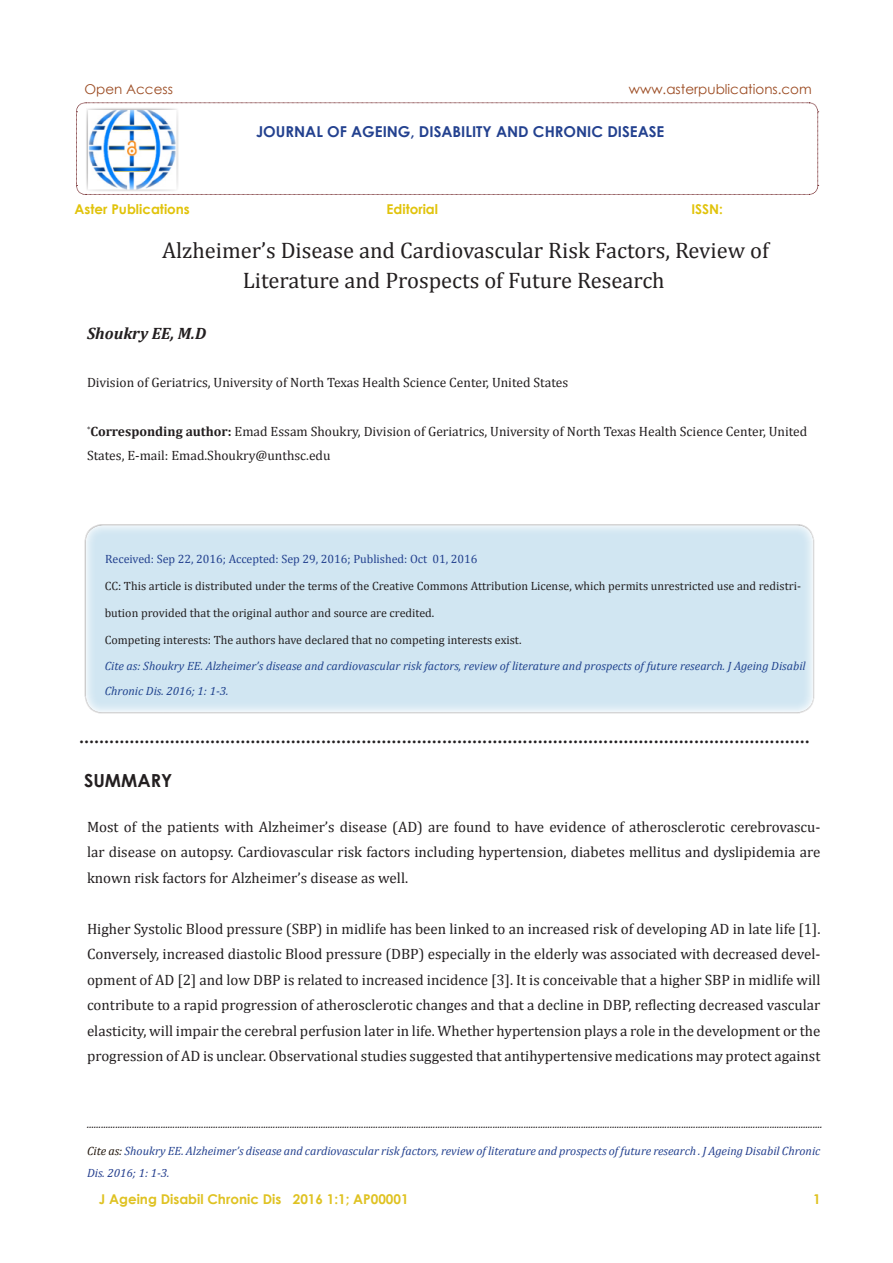
<style>
.page{position:relative;width:893px;height:1263px;background:#fff}
.page>*{position:absolute;margin:0;border:0;box-sizing:border-box;transform-origin:0 0}
.TEXT{font:22.5px/30px "Cambria";color:#231f20}
.t1{font:700 18px "Century Gothic";color:#231f20}
.t2{font:italic 700 16.5px "Cambria";color:#231f20}
.t3{font:15px/25.5px "Cambria";color:#231f20;text-align:justify}
.t4{font:700 15px "Century Gothic";color:#23418f}
.t5{font:13.5px/24px "Cambria";color:#231f20}
.t6{font:700 13.5px "Century Gothic";color:#dfc222}
.t7{font:700 13.5px "Century Gothic";color:#e1c30b}
.t8{font:13.5px "Century Gothic";color:#9b4a21}
.t9{font:13.5px "Century Gothic";color:#9b4b22}
.t10{font:italic 12px "Cambria";color:#231f20}
.t11{font:12px "Cambria";color:#231f20}
.t12{font:italic 12px/21.6px "Cambria";color:#24418f}
.t13{font:italic 12px/25.5px "Cambria";color:#20438e}
.t14{font:12px "Cambria";color:#23418f}
.s1{font-weight:700}
.s2{color:#21160c}
.s3{color:#23418f}
.s4{color:#253f8e}
</style>
<div class="page">
<svg style="left:85px;top:524px;width:730px;height:190px;background:#d2e6f1"></svg>
<svg style="left:76px;top:102px;width:743px;height:93px"></svg>
<p class="t9" style="left:85px;top:80px;width:90px">Open Access</p>
<p class="t8" style="left:629px;top:80px;width:184px">www.asterpublications.com</p>
<p class="t4" style="left:256px;top:120px;width:410px">JOURNAL OF AGEING, DISABILITY AND CHRONIC DISEASE</p>
<p class="t7" style="left:75px;top:199px;width:117px">Aster Publications</p>
<p class="t7" style="left:386px;top:199px;width:53px">Editorial</p>
<p class="t7" style="left:691px;top:199px;width:33px">ISSN:</p>
<p class="TEXT" style="left:243px;top:235px;width:528px;text-indent:-81px">Alzheimer’s Disease and Cardiovascular Risk Factors, Review of<br>Literature and Prospects of Future Research</p>
<p class="t2" style="left:87px;top:322px;width:121px">Shoukry EE, M.D</p>
<p class="t5" style="left:87px;top:370px;width:483px">Division of Geriatrics, University of North Texas Health Science Center, United States</p>
<p class="t5" style="left:87px;top:420px;width:722px"><sup>*</sup><span class="s1">Corresponding author:</span> Emad Essam Shoukry, Division of Geriatrics, University of North Texas Health Science Center, United<br>States, E-mail: Emad.Shoukry@unthsc.edu</p>
<p class="t14" style="left:105px;top:552px;width:374px">Received: Sep 22, 2016; Accepted: Sep 29, 2016; Published: Oct 01, 2016</p>
<p class="t11" style="left:105px;top:579px;width:698px">CC: This article is distributed under the terms of the Creative Commons Attribution License, which permits unrestricted use and redistri-</p>
<p class="t11" style="left:105px;top:606px;width:331px">bution provided that the original author and source are credited.</p>
<p class="t11" style="left:105px;top:633px;width:418px">Competing interests: The authors have declared that no competing interests exist.</p>
<p class="t13" style="left:105px;top:652px;width:703px">Cite as: Shoukry EE. Alzheimer’s disease and cardiovascular risk factors, review of literature and prospects of future research. J Ageing Disabil<br>Chronic Dis. 2016; 1: 1-3.</p>
<p class="t1" style="left:79px;top:723px;width:732px">.................................................................................................................................................</p>
<p class="t1" style="left:84px;top:766px;width:90px">SUMMARY</p>
<p class="t3" style="left:87px;top:814px;width:735px">Most of the patients with Alzheimer’s disease (AD) are found to have evidence of atherosclerotic cerebrovascu&shy;lar disease on autopsy. Cardiovascular risk factors including hypertension, diabetes mellitus and dyslipidemia are known risk factors for Alzheimer’s disease as well.</p>
<p class="t3" style="left:87px;top:916px;width:735px">Higher Systolic Blood pressure (SBP) in midlife has been linked to an increased risk of developing AD in late life [1].<br>Conversely, increased diastolic Blood pressure (DBP) especially in the elderly was associated with decreased devel&shy;opment of AD [2] and low DBP is related to increased incidence [3]. It is conceivable that a higher SBP in midlife will contribute to a rapid progression of atherosclerotic changes and that a decline in DBP, reflecting decreased vascular elasticity, will impair the cerebral perfusion later in life. Whether hypertension plays a role in the development or the progression of AD is unclear. Observational studies suggested that antihypertensive medications may protect against</p>
<p class="t10" style="left:87px;top:1115px;width:737px">....................................................................................................................................................................................................................................................................................................................</p>
<p class="t12" style="left:87px;top:1140px;width:735px"><span class="s2">Cite as:</span> <span class="s3">Shoukry EE</span><span class="s4">.</span> Alzheimer’s disease and cardiovascular risk factors, review of literature and prospects of future research . <span class="s4">J Ageing Disabil Chronic<br>Dis. 2016; 1: 1-3.</span></p>
<p class="t6" style="left:99px;top:1188px;width:311px">J Ageing Disabil Chronic Dis 2016 1:1; AP00001</p>
<p class="t6" style="left:813px;top:1188px;width:9px">1</p>
</div>
